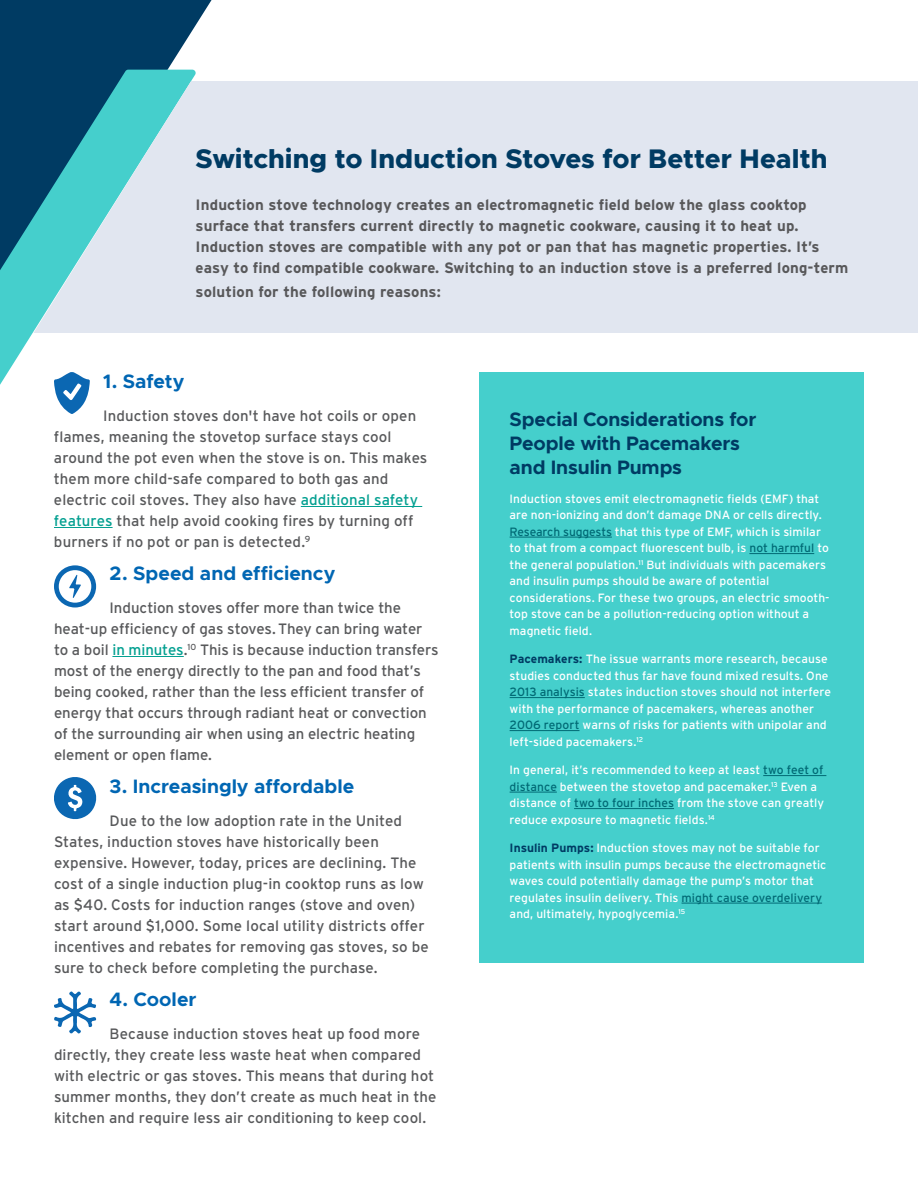
<style>
.page{position:relative;width:918px;height:1188px;background:#fff}
.page>*{position:absolute;margin:0;border:0;box-sizing:border-box;transform-origin:0 0}
.t1{font:800 27px "Metropolis";color:#003b63}
.t2{font:700 19.5px "Metropolis";color:#0066b3}
.t3{font:700 19.5px/24px "Metropolis";letter-spacing:-.005em;color:#003b63}
.t4{font:15px/21px "Interstate";color:#58595b}
.t5{font:700 15px/21px "Interstate";letter-spacing:.01em;color:#58585a}
.t6{font:12px/16.5px "Interstate";letter-spacing:.005em;color:#fff}
.s1{color:#04a091}
.s2{color:#016a75}
.s3{font-weight:700;color:#003b63}
</style>
<div class="page">
<svg style="left:0;top:0;width:212px;height:70px;background:#1b4f73"></svg>
<svg style="left:0;top:70px;width:196px;height:315px"></svg>
<svg style="left:33px;top:81px;width:885px;height:252px;background:#d0dfe9"></svg>
<hr style="left:301px;top:506px;width:121px;height:1px;background:#04a091">
<hr style="left:54px;top:527px;width:59px;height:1px;background:#04a091">
<hr style="left:112px;top:656px;width:72px;height:1px;background:#04a091">
<div style="left:479px;top:372px;width:385px;height:591px;background:#45cfcc"></div>
<hr style="left:510px;top:537px;width:102px;height:1px;background:#016a75">
<hr style="left:749px;top:553px;width:65px;height:1px;background:#016a75">
<hr style="left:510px;top:697px;width:75px;height:1px;background:#016a75">
<hr style="left:510px;top:730px;width:70px;height:1px;background:#016a75">
<hr style="left:763px;top:775px;width:63px;height:1px;background:#016a75">
<hr style="left:510px;top:792px;width:47px;height:1px;background:#016a75">
<hr style="left:574px;top:808px;width:100px;height:1px;background:#016a75">
<hr style="left:682px;top:903px;width:140px;height:1px;background:#016a75">
<svg style="left:54px;top:372px;width:36px;height:42px"></svg>
<svg style="left:54px;top:565px;width:42px;height:43px"></svg>
<svg style="left:54px;top:777px;width:42px;height:42px"></svg>
<svg style="left:54px;top:991px;width:42px;height:43px"></svg>
<h1 class="t1" style="left:196px;top:142px;width:633px">Switching to Induction Stoves for Better Health</h1>
<p class="t5" style="left:196px;top:194px;width:654px">Induction stove technology creates an electromagnetic field below the glass cooktop surface that transfers current directly to magnetic cookware, causing it to heat up.<br>Induction stoves are compatible with any pot or pan that has magnetic properties. It’s easy to find compatible cookware. Switching to an induction stove is a preferred long-term</p>
<p class="t5" style="left:196px;top:281px;width:247px">solution for the following reasons:</p>
<h2 class="t2" style="left:103px;top:368px;width:83px">1. Safety</h2>
<p class="t4" style="left:54px;top:405px;width:375px;text-indent:49px">Induction stoves don't have hot coils or open flames, meaning the stovetop surface stays cool around the pot even when the stove is on. This makes them more child-safe compared to both gas and electric coil stoves. They also have <span class="s1">additional safety features</span> that help avoid cooking fires by turning off burners if no pot or pan is detected.<sup>9</sup></p>
<h2 class="t2" style="left:110px;top:560px;width:227px">2. Speed and efficiency</h2>
<p class="t4" style="left:54px;top:597px;width:386px;text-indent:56px">Induction stoves offer more than twice the heat-up efficiency of gas stoves.They can bring water to a boil <span class="s1">in minutes</span>.<sup>10</sup> This is because induction transfers most of the energy directly to the pan and food that’s being cooked, rather than the less efficient transfer of energy that occurs through radiant heat or convection of the surrounding air when using an electric heating element or open flame.</p>
<h2 class="t2" style="left:110px;top:773px;width:246px">3. Increasingly affordable</h2>
<p class="t4" style="left:54px;top:810px;width:376px;text-indent:56px">Due to the low adoption rate in the United States, induction stoves have historically been expensive. However, today, prices are declining. The cost of a single induction plug-in cooktop runs as low as $40. Costs for induction ranges (stove and oven) start around $1,000. Some local utility districts offer incentives and rebates for removing gas stoves, so be sure to check before completing the purchase.</p>
<h2 class="t2" style="left:110px;top:986px;width:88px">4. Cooler</h2>
<p class="t4" style="left:54px;top:1023px;width:384px;text-indent:56px">Because induction stoves heat up food more directly, they create less waste heat when compared with electric or gas stoves. This means that during hot summer months, they don’t create as much heat in the kitchen and require less air conditioning to keep cool.</p>
<h2 class="t3" style="left:510px;top:407px;width:248px">Special Considerations for<br>People with Pacemakers and Insulin Pumps</h2>
<p class="t6" style="left:510px;top:490px;width:322px">Induction stoves emit electromagnetic fields (EMF) that are non-ionizing and don’t damage DNA or cells directly.<br><span class="s2">Research suggests</span> that this type of EMF, which is similar to that from a compact fluorescent bulb, is <span class="s2">not harmful</span> to the general population.<sup>11</sup> But individuals with pacemakers and insulin pumps should be aware of potential considerations. For these two groups, an electric smooth&shy;top stove can be a pollution-reducing option without a magnetic field.</p>
<p class="t6" style="left:510px;top:650px;width:323px"><span class="s3">Pacemakers:</span> The issue warrants more research, because studies conducted thus far have found mixed results. One <span class="s2">2013 analysis</span> states induction stoves should not interfere with the performance of pacemakers, whereas another <span class="s2">2006 report</span> warns of risks for patients with unipolar and left-sided pacemakers.<sup>12</sup></p>
<p class="t6" style="left:510px;top:761px;width:316px">In general, it’s recommended to keep at least <span class="s2">two feet of distance</span> between the stovetop and pacemaker.<sup>13</sup> Even a distance of <span class="s2">two to four inches</span> from the stove can greatly reduce exposure to magnetic fields.<sup>14</sup></p>
<p class="t6" style="left:510px;top:839px;width:318px"><span class="s3">Insulin Pumps:</span> Induction stoves may not be suitable for patients with insulin pumps because the electromagnetic waves could potentially damage the pump’s motor that regulates insulin delivery. This <span class="s2">might cause overdelivery </span>and, ultimately, hypoglycemia.<sup>15</sup></p>
</div>
